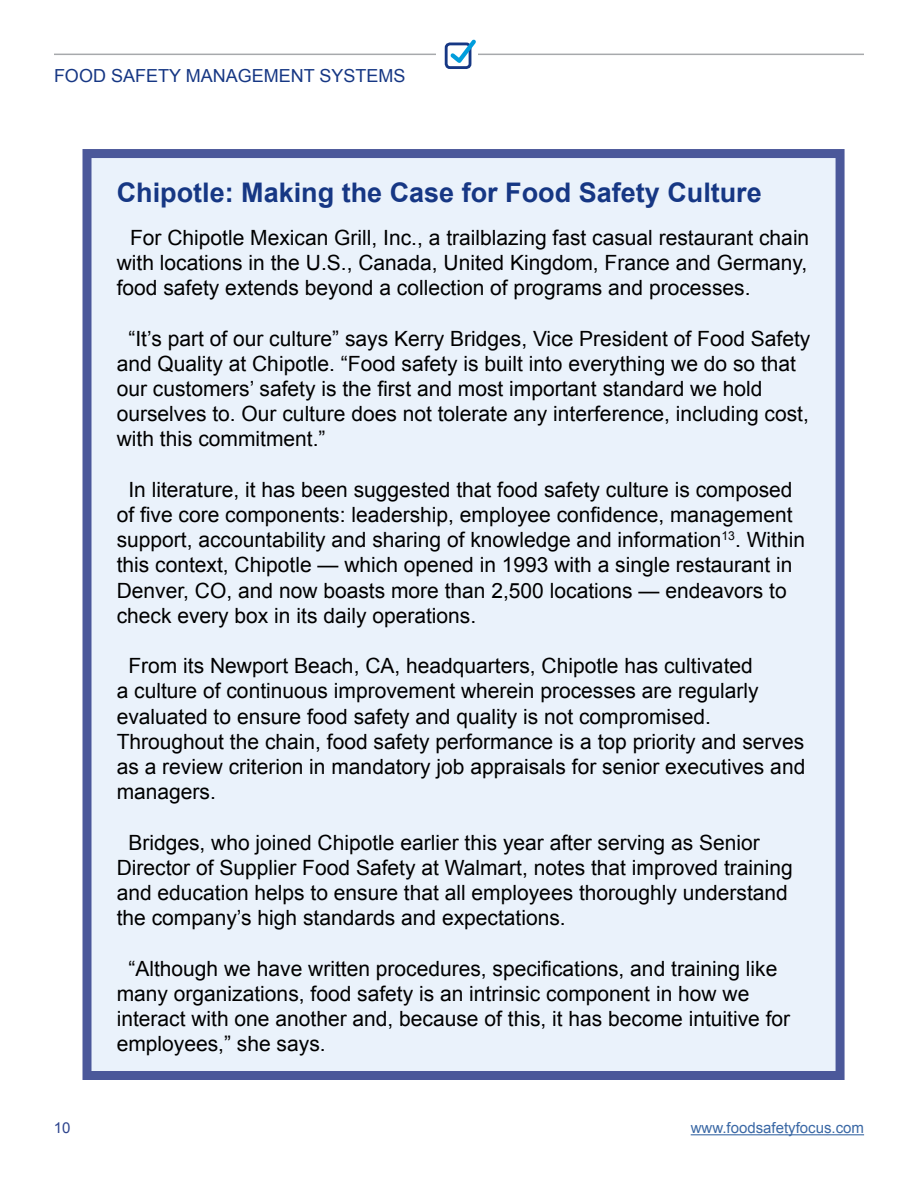
<style>
.page{position:relative;width:918px;height:1188px;background:#fff}
.page>*{position:absolute;margin:0;border:0;box-sizing:border-box;transform-origin:0 0}
.t1{font:700 27px "Arial";color:#163784}
.t2{font:21px/25.2px "Arial";color:#000}
.t3{font:18px "Arial";color:#163784}
.t4{font:15px "Arial";color:#3a68a5}
.t5{font:15px "Arial";color:#2d448d}
</style>
<div class="page">
<div style="left:82px;top:149px;width:763px;height:931px;background:#eaf2fb;border:9px solid #4b589a"></div>
<hr style="left:54px;top:54px;width:810px;height:1px;background:#a7a9ac">
<div style="left:436px;top:35px;width:42px;height:38px;background:#fff"></div>
<div style="left:445px;top:43px;width:26px;height:26px;border:3px solid #163784;border-radius:4px"></div>
<svg style="left:447px;top:39px;width:33px;height:28px"></svg>
<hr style="left:691px;top:1134px;width:173px;height:1px;background:#3a68a5">
<p class="t3" style="left:54px;top:64px;width:353px">FOOD SAFETY MANAGEMENT SYSTEMS</p>
<p class="t1" style="left:117px;top:175px;width:647px">Chipotle: Making the Case for Food Safety Culture</p>
<p class="t2" style="left:117px;top:225px;width:694px;text-align:justify;text-indent:13px">For Chipotle Mexican Grill, Inc., a trailblazing fast casual restaurant chain with locations in the U.S., Canada, United Kingdom, France and Germany, food safety extends beyond a collection of programs and processes.</p>
<p class="t2" style="left:117px;top:326px;width:695px;text-indent:12px">“It’s part of our culture” says Kerry Bridges, Vice President of Food Safety and Quality at Chipotle. “Food safety is built into everything we do so that our customers’ safety is the first and most important standard we hold ourselves to. Our culture does not tolerate any interference, including cost, with this commitment.”</p>
<p class="t2" style="left:117px;top:477px;width:690px;text-indent:12px">In literature, it has been suggested that food safety culture is composed of five core components: leadership, employee confidence, management support, accountability and sharing of knowledge and information<sup>13</sup>. Within this context, Chipotle — which opened in 1993 with a single restaurant in Denver, CO, and now boasts more than 2,500 locations — endeavors to check every box in its daily operations.</p>
<p class="t2" style="left:117px;top:653px;width:690px;text-indent:12px">From its Newport Beach, CA, headquarters, Chipotle has cultivated<br>a culture of continuous improvement wherein processes are regularly evaluated to ensure food safety and quality is not compromised.<br>Throughout the chain, food safety performance is a top priority and serves as a review criterion in mandatory job appraisals for senior executives and managers.</p>
<p class="t2" style="left:117px;top:830px;width:678px;text-indent:12px">Bridges, who joined Chipotle earlier this year after serving as Senior Director of Supplier Food Safety at Walmart, notes that improved training and education helps to ensure that all employees thoroughly understand the company’s high standards and expectations.</p>
<p class="t2" style="left:117px;top:956px;width:675px;text-indent:12px">“Although we have written procedures, specifications, and training like many organizations, food safety is an intrinsic component in how we interact with one another and, because of this, it has become intuitive for employees,” she says.</p>
<p class="t5" style="left:54px;top:1118px;width:18px">10</p>
<p class="t4" style="left:691px;top:1118px;width:175px">www.foodsafetyfocus.com</p>
</div>
